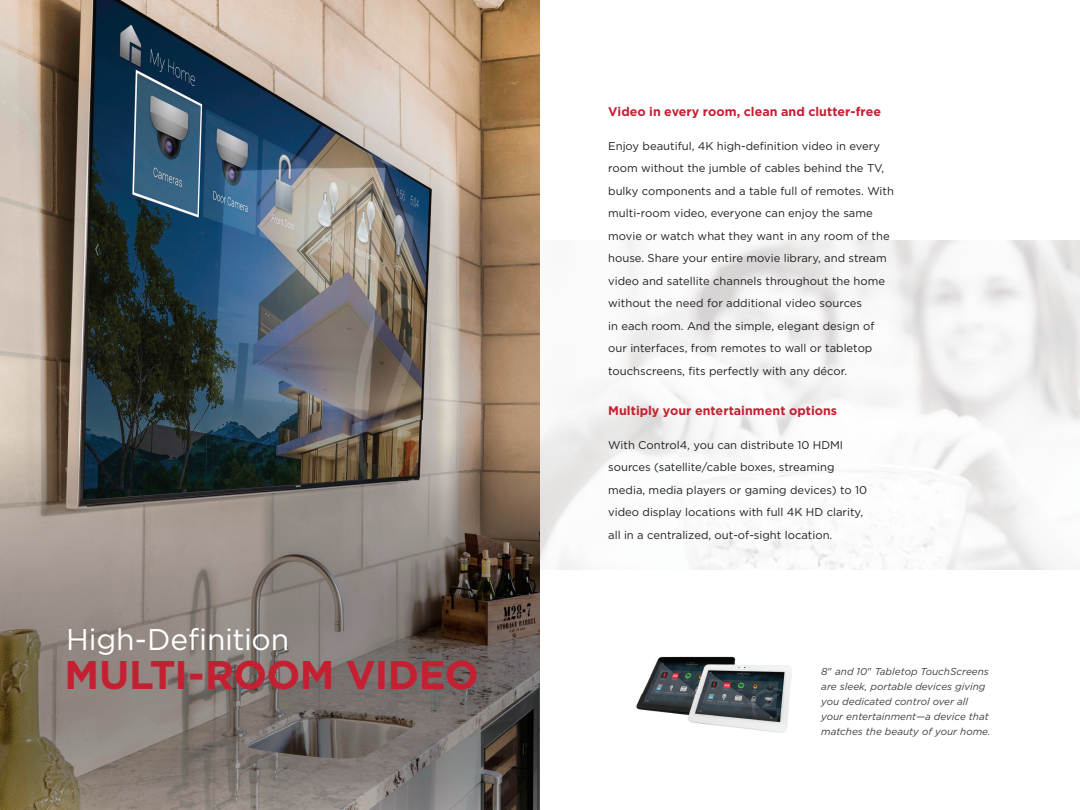
<style>
.page{position:relative;width:1080px;height:810px;background:#fff}
.page>*{position:absolute;margin:0;border:0;box-sizing:border-box;transform-origin:0 0}
.t1{font:700 40px "Gotham";letter-spacing:-.015em;color:#c42032}
.t2{font:30px "Gotham";letter-spacing:-.005em;color:#fff}
.t3{font:700 12.5px "Gotham";color:#c42032}
.t4{font:11.25px/22.5px "Gotham";color:#231f20}
.t5{font:italic 10px/15px "Gotham";color:#3e3e3f}
.s1{font-style:normal}
</style>
<div class="page">
<img style="left:0;top:0;width:540px;height:810px">
<img style="left:636px;top:656px;width:156px;height:77px">
<h2 class="t2" style="left:66px;top:620px;width:225px">High-Definition</h2>
<h1 class="t1" style="left:65px;top:648px;width:416px">MULTI-ROOM VIDEO</h1>
<p class="t3" style="left:608px;top:103px;width:274px">Video in every room, clean and clutter-free</p>
<p class="t4" style="left:608px;top:134px;width:287px">Enjoy beautiful, 4K high-definition video in every room without the jumble of cables behind the TV, bulky components and a table full of remotes. With multi-room video, everyone can enjoy the same movie or watch what they want in any room of the house. Share your entire movie library, and stream video and satellite channels throughout the home without the need for additional video sources<br>in each room. And the simple, elegant design of our interfaces, from remotes to wall or tabletop touchscreens, fits perfectly with any décor.</p>
<p class="t3" style="left:608px;top:402px;width:231px">Multiply your entertainment options</p>
<p class="t4" style="left:608px;top:433px;width:260px">With Control4, you can distribute 10 HDMI sources (satellite/cable boxes, streaming media, media players or gaming devices) to 10 video display locations with full 4K HD clarity, all in a centralized, out-of-sight location.</p>
<p class="t5" style="left:821px;top:664px;width:171px">8<span class="s1">"</span> and 10<span class="s1">"</span> Tabletop TouchScreens are sleek, portable devices giving you dedicated control over all your entertainment—a device that matches the beauty of your home.</p>
</div>
